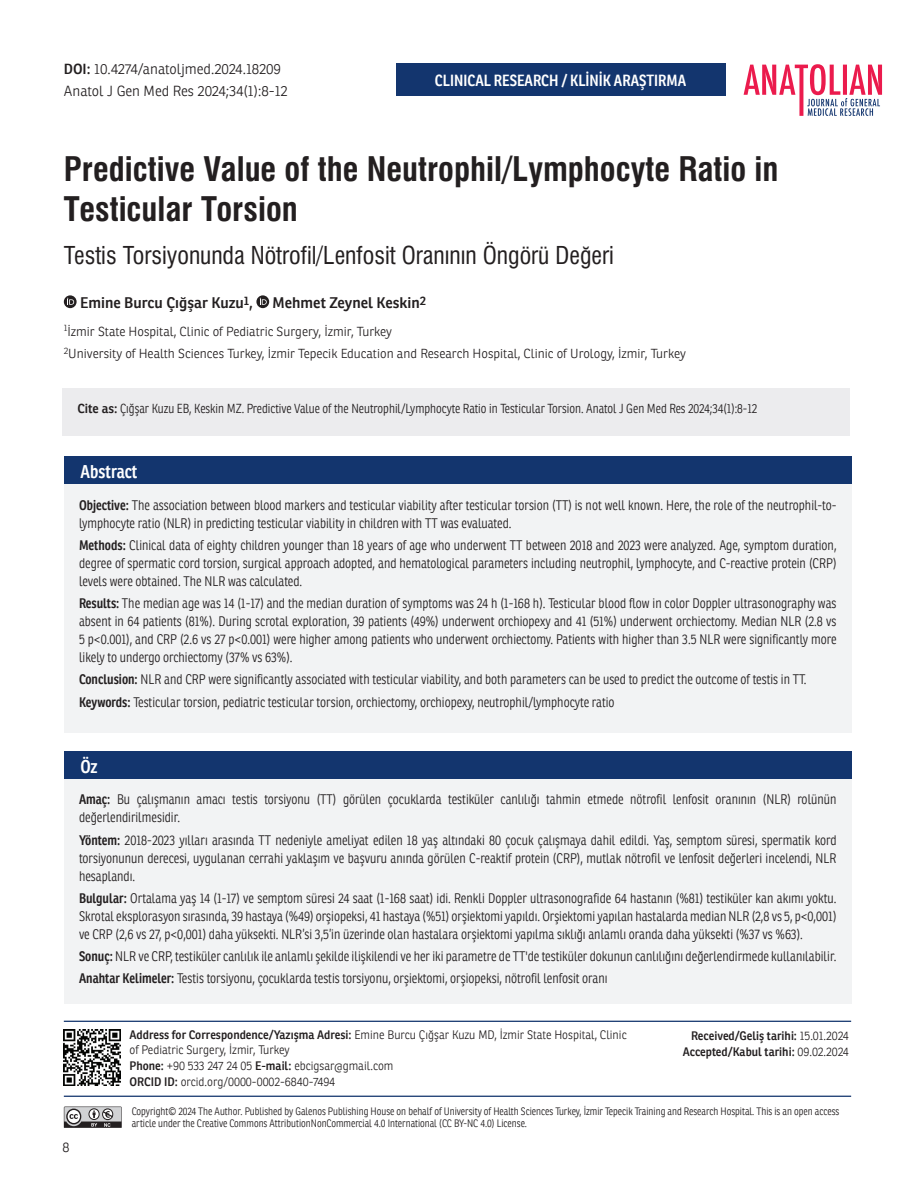
<style>
.page{position:relative;width:915px;height:1191px;background:#fff}
.page>*{position:absolute;margin:0;border:0;box-sizing:border-box;transform-origin:0 0}
.t1{font:33px/39.3px "Swiss Condensed Bold Tr";color:#231f20}
.t2{font:24px "Swiss Condensed Tr";color:#231f20}
.t3{font:600 18px "Ronnia Cond";color:#fff}
.t4{font:600 15.75px "Ronnia Cond";color:#fff}
.t5{font:600 15px "Ronnia";color:#231f20}
.t6{font:300 14.25px "Ronnia";color:#231f20}
.t7{font:300 13.5px/18px "Ronnia Cond";color:#231f20}
.t8{font:300 13.5px "Ronnia";color:#231f20}
.t9{font:300 12.75px/22.4px "Ronnia";color:#231f20}
.t10{font:300 12.75px "Ronnia Cond";color:#231f20}
.t11{font:300 12px/15.8px "Ronnia";color:#231f20;scale:.95 1}
.t12{font:600 12px/15.8px "Ronnia";color:#231f20;text-align:right;scale:.95 1}
.t13{font:300 10.5px/12px "Ronnia Cond";color:#231f20}
.s1{font-weight:600}
.s2{font-family:"Ronnia";font-weight:600}
.s3{font-weight:300}
</style>
<div class="page">
<hr style="left:64px;top:1020px;width:786px;height:2px;background:#13356e">
<hr style="left:64px;top:1095px;width:786px;height:1px;background:#13356e">
<div style="left:395px;top:64px;width:330px;height:32px;background:#13356e"></div>
<svg style="left:64px;top:1106px;width:58px;height:21px"></svg>
<svg style="left:743px;top:64px;width:138px;height:52px"></svg>
<img style="left:64px;top:1029px;width:56px;height:57px">
<div style="left:64px;top:751px;width:787px;height:28px;background:#13356e"></div>
<div style="left:64px;top:779px;width:787px;height:225px;background:#f2f3f4"></div>
<div style="left:64px;top:456px;width:787px;height:28px;background:#13356e"></div>
<div style="left:64px;top:484px;width:787px;height:249px;background:#f2f3f4"></div>
<div style="left:62px;top:388px;width:787px;height:48px;background:#ececee"></div>
<svg style="left:64px;top:295px;width:13px;height:13px"></svg>
<svg style="left:67px;top:298px;width:7px;height:7px"></svg>
<svg style="left:256px;top:295px;width:13px;height:13px"></svg>
<svg style="left:260px;top:298px;width:7px;height:7px"></svg>
<p class="t6" style="left:64px;top:61px;width:219px"><span class="s1">DOI:</span> 10.4274/anatoljmed.2024.18209</p>
<p class="t6" style="left:64px;top:82px;width:225px">Anatol J Gen Med Res 2024;34(1):8-12</p>
<p class="t4" style="left:435px;top:70px;width:253px">CLINICAL RESEARCH / KLİNİK ARAŞTIRMA</p>
<h1 class="t1" style="left:64px;top:150px;width:715px">Predictive Value of the Neutrophil/Lymphocyte Ratio in<br>Testicular Torsion</h1>
<h2 class="t2" style="left:64px;top:241px;width:551px">Testis Torsiyonunda Nötrofil/Lenfosit Oranının Öngörü Değeri</h2>
<p class="t5" style="left:80px;top:293px;width:174px">Emine Burcu Çığşar Kuzu<sup>1</sup>,</p>
<p class="t5" style="left:272px;top:293px;width:155px">Mehmet Zeynel Keskin<sup>2</sup></p>
<p class="t9" style="left:64px;top:320px;width:623px"><sup>1</sup>İzmir State Hospital, Clinic of Pediatric Surgery, İzmir, Turkey<br><sup>2</sup>University of Health Sciences Turkey, İzmir Tepecik Education and Research Hospital, Clinic of Urology, İzmir, Turkey</p>
<p class="t10" style="left:77px;top:401px;width:681px"><span class="s2">Cite as:</span> Çığşar Kuzu EB, Keskin MZ. Predictive Value of the Neutrophil/Lymphocyte Ratio in Testicular Torsion. Anatol J Gen Med Res 2024;34(1):8-12</p>
<h3 class="t3" style="left:80px;top:461px;width:58px">Abstract</h3>
<p class="t7" style="left:79px;top:496px;width:758px"><span class="s1">Objective:</span> The association between blood markers and testicular viability after testicular torsion (TT) is not well known. Here, the role of the neutrophil-to&shy;lymphocyte ratio (NLR) in predicting testicular viability in children with TT was evaluated.</p>
<p class="t7" style="left:79px;top:536px;width:758px;text-align:justify"><span class="s1">Methods:</span> Clinical data of eighty children younger than 18 years of age who underwent TT between 2018 and 2023 were analyzed. Age, symptom duration, degree of spermatic cord torsion, surgical approach adopted, and hematological parameters including neutrophil, lymphocyte, and C-reactive protein (CRP) levels were obtained. The NLR was calculated.</p>
<p class="t7" style="left:79px;top:594px;width:758px;text-align:justify"><span class="s1">Results:</span> The median age was 14 (1-17) and the median duration of symptoms was 24 h (1-168 h). Testicular blood flow in color Doppler ultrasonography was absent in 64 patients (81%). During scrotal exploration, 39 patients (49%) underwent orchiopexy and 41 (51%) underwent orchiectomy. Median NLR (2.8 vs 5 p&lt;0.001), and CRP (2.6 vs 27 p&lt;0.001) were higher among patients who underwent orchiectomy. Patients with higher than 3.5 NLR were significantly more likely to undergo orchiectomy (37% vs 63%).</p>
<p class="t7" style="left:79px;top:668px;width:728px;line-height:22.2px"><span class="s1">Conclusion:</span> NLR and CRP were significantly associated with testicular viability, and both parameters can be used to predict the outcome of testis in TT.<br><span class="s1">Keywords:</span> Testicular torsion, pediatric testicular torsion, orchiectomy, orchiopexy, neutrophil/lymphocyte ratio</p>
<h3 class="t3" style="left:80px;top:755px;width:19px">Öz</h3>
<p class="t7" style="left:79px;top:790px;width:758px"><span class="s1">Amaç:</span> Bu çalışmanın amacı testis torsiyonu (TT) görülen çocuklarda testiküler canlılığı tahmin etmede nötrofil lenfosit oranının (NLR) rolünün değerlendirilmesidir.</p>
<p class="t7" style="left:79px;top:831px;width:758px;text-align:justify"><span class="s1">Yöntem:</span> 2018-2023 yılları arasında TT nedeniyle ameliyat edilen 18 yaş altındaki 80 çocuk çalışmaya dahil edildi. Yaş, semptom süresi, spermatik kord torsiyonunun derecesi, uygulanan cerrahi yaklaşım ve başvuru anında görülen C-reaktif protein (CRP), mutlak nötrofil ve lenfosit değerleri incelendi, NLR hesaplandı.</p>
<p class="t7" style="left:79px;top:889px;width:758px;text-align:justify"><span class="s1">Bulgular:</span> Ortalama yaş 14 (1-17) ve semptom süresi 24 saat (1-168 saat) idi. Renkli Doppler ultrasonografide 64 hastanın (%81) testiküler kan akımı yoktu.<br>Skrotal eksplorasyon sırasında, 39 hastaya (%49) orşiopeksi, 41 hastaya (%51) orşiektomi yapıldı. Orşiektomi yapılan hastalarda median NLR (2,8 vs 5, p&lt;0,001) ve CRP (2,6 vs 27, p&lt;0,001) daha yüksekti. NLR’si 3,5’in üzerinde olan hastalara orşiektomi yapılma sıklığı anlamlı oranda daha yüksekti (%37 vs %63).</p>
<p class="t7" style="left:79px;top:945px;width:758px;line-height:22.2px"><span class="s1">Sonuç:</span> NLR ve CRP, testiküler canlılık ile anlamlı şekilde ilişkilendi ve her iki parametre de TT'de testiküler dokunun canlılığını değerlendirmede kullanılabilir.<br><span class="s1">Anahtar Kelimeler:</span> Testis torsiyonu, çocuklarda testis torsiyonu, orşiektomi, orşiopeksi, nötrofil lenfosit oranı</p>
<p class="t11" style="left:129px;top:1026px;width:524px"><span class="s1">Address for Correspondence/Yazışma Adresi:</span> Emine Burcu Çığşar Kuzu MD, İzmir State Hospital, Clinic of Pediatric Surgery, İzmir, Turkey<br><span class="s1">Phone:</span> +90 533 247 24 05 <span class="s1">E-mail:</span> ebcigsar@gmail.com<br><span class="s1">ORCID ID:</span> orcid.org/0000-0002-6840-7494</p>
<p class="t12" style="left:682px;top:1028px;width:176px">Received/Geliş tarihi: <span class="s3">15.01.2024<br></span>Accepted/Kabul tarihi: <span class="s3">09.02.2024</span></p>
<p class="t8" style="left:62px;top:1139px;width:9px">8</p>
<p class="t13" style="left:132px;top:1105px;width:709px">Copyright© 2024 The Author. Published by Galenos Publishing House on behalf of University of Health Sciences Turkey, İzmir Tepecik Training and Research Hospital. This is an open access article under the Creative Commons AttributionNonCommercial 4.0 International (CC BY-NC 4.0) License.</p>
</div>
